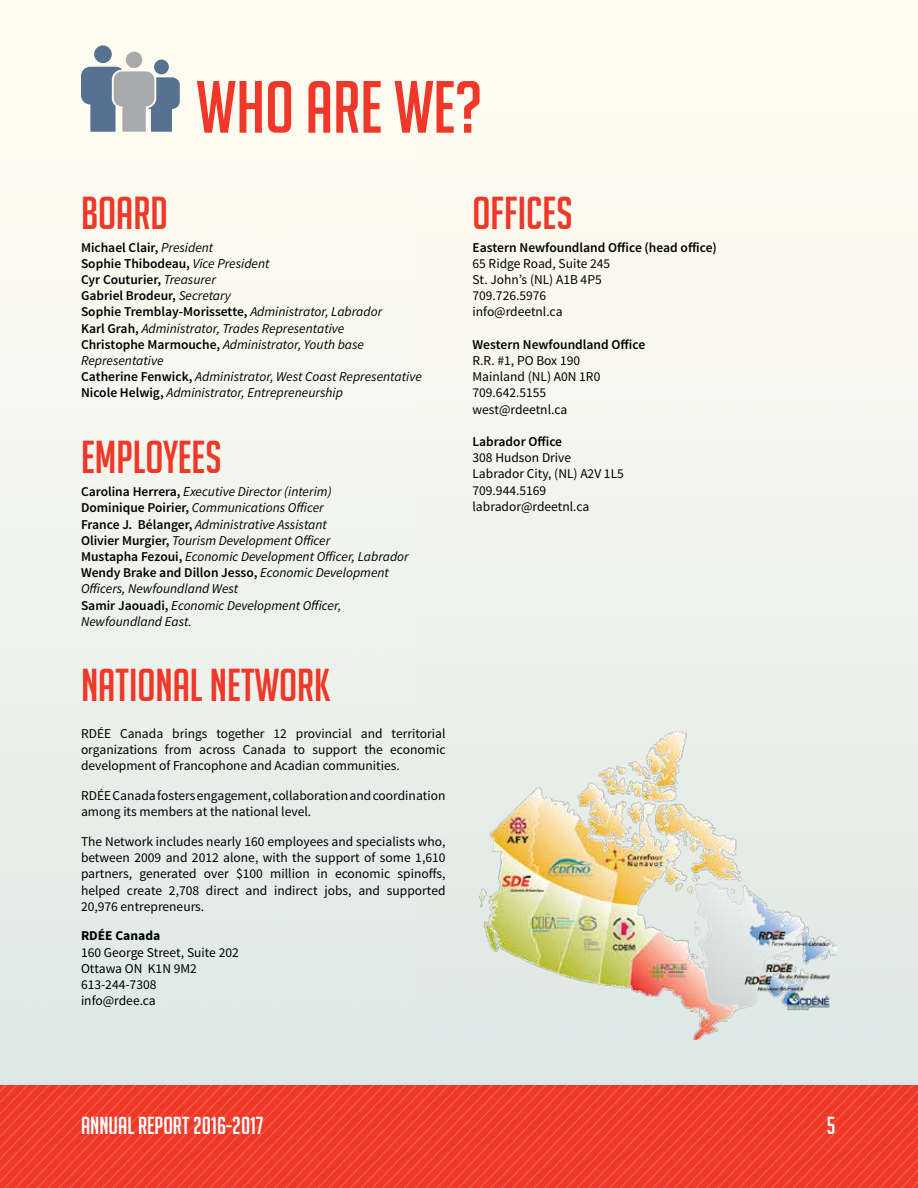
<style>
.page{position:relative;width:918px;height:1188px;background:#fff}
.page>*{position:absolute;margin:0;border:0;box-sizing:border-box;transform-origin:0 0}
.t1{font:72px "Big Noodle Titling";color:#ef3829}
.t2{font:45px "Big Noodle Titling";color:#ef3829}
.t3{font:24px "Big Noodle Titling";color:#fff}
.t4{font:13.5px/16.2px "Source Sans Pro";color:#000}
.t5{font:italic 13.5px/16.2px "Source Sans Pro";color:#000}
.t6{font:600 13.5px "Source Sans Pro";color:#000}
.t7{font:700 13.5px "Source Sans Pro";color:#000}
.s1{font-weight:600;font-style:normal}
</style>
<div class="page">
<img style="left:0;top:0;width:918px;height:1085px">
<svg style="left:0;top:1085px;width:918px;height:103px;background:#ef3d2c"></svg>
<div style="left:154px;top:60px;width:15px;height:14px;background:#577191;border-radius:50%"></div>
<div style="left:94px;top:45px;width:18px;height:18px;background:#577191;border-radius:50%"></div>
<div style="left:126px;top:52px;width:16px;height:16px;background:#a7a9ac;border-radius:50%"></div>
<svg style="left:81px;top:67px;width:99px;height:65px"></svg>
<img style="left:480px;top:731px;width:357px;height:308px">
<h1 class="t1" style="left:196px;top:68px;width:288px">WHO ARE WE?</h1>
<h2 class="t2" style="left:81px;top:188px;width:88px">BOARD</h2>
<p class="t5" style="left:81px;top:239px;width:342px"><span class="s1">Michael Clair,</span> President<br><span class="s1">Sophie Thibodeau,</span> Vice President<br><span class="s1">Cyr Couturier,</span> Treasurer<br><span class="s1">Gabriel Brodeur,</span> Secretary<br><span class="s1">Sophie Tremblay-Morissette,</span> Administrator, Labrador<br><span class="s1">Karl Grah,</span> Administrator, Trades Representative<br><span class="s1">Christophe Marmouche,</span> Administrator, Youth base Representative<br><span class="s1">Catherine Fenwick,</span> Administrator, West Coast Representative <span class="s1">Nicole Helwig,</span> Administrator, Entrepreneurship</p>
<h2 class="t2" style="left:81px;top:433px;width:142px">EMPLOYEES</h2>
<p class="t5" style="left:81px;top:484px;width:329px"><span class="s1">Carolina Herrera,</span> Executive Director (interim)<br><span class="s1">Dominique Poirier,</span> Communications Officer<br><span class="s1">France J. Bélanger,</span> Administrative Assistant<br><span class="s1">Olivier Murgier,</span> Tourism Development Officer<br><span class="s1">Mustapha Fezoui,</span> Economic Development Officer, Labrador <span class="s1">Wendy Brake and Dillon Jesso,</span> Economic Development Officers, Newfoundland West<br><span class="s1">Samir Jaouadi,</span> Economic Development Officer, Newfoundland East.</p>
<h2 class="t2" style="left:81px;top:661px;width:252px">NATIONAL NETWORK</h2>
<p class="t4" style="left:81px;top:726px;width:366px;text-align:justify">RDÉE Canada brings together 12 provincial and territorial organizations from across Canada to support the economic development of Francophone and Acadian communities.</p>
<p class="t4" style="left:81px;top:788px;width:366px">RDÉE Canada fosters engagement, collaboration and coordination among its members at the national level.</p>
<p class="t4" style="left:81px;top:834px;width:366px;text-align:justify">The Network includes nearly 160 employees and specialists who, between 2009 and 2012 alone, with the support of some 1,610 partners, generated over $100 million in economic spinoffs, helped create 2,708 direct and indirect jobs, and supported 20,976 entrepreneurs.</p>
<p class="t7" style="left:81px;top:927px;width:81px">RDÉE Canada</p>
<p class="t4" style="left:81px;top:944px;width:159px">160 George Street, Suite 202<br>Ottawa ON K1N 9M2<br>613-244-7308<br>info@rdee.ca</p>
<h2 class="t2" style="left:472px;top:188px;width:102px">OFFICES</h2>
<p class="t6" style="left:472px;top:239px;width:246px">Eastern Newfoundland Office (head office)</p>
<p class="t4" style="left:472px;top:255px;width:139px">65 Ridge Road, Suite 245<br>St. John’s (NL) A1B 4P5<br>709.726.5976 info@rdeetnl.ca</p>
<p class="t6" style="left:472px;top:336px;width:174px">Western Newfoundland Office</p>
<p class="t4" style="left:472px;top:353px;width:129px">R.R. #1, PO Box 190<br>Mainland (NL) A0N 1R0<br>709.642.5155 west@rdeetnl.ca</p>
<p class="t6" style="left:472px;top:433px;width:91px">Labrador Office</p>
<p class="t4" style="left:472px;top:450px;width:153px">308 Hudson Drive<br>Labrador City, (NL) A2V 1L5<br>709.944.5169 labrador@rdeetnl.ca</p>
<h3 class="t3" style="left:81px;top:1113px;width:184px">ANNUAL REPORT 2016-2017</h3>
<h3 class="t3" style="left:827px;top:1113px;width:10px">5</h3>
</div>
